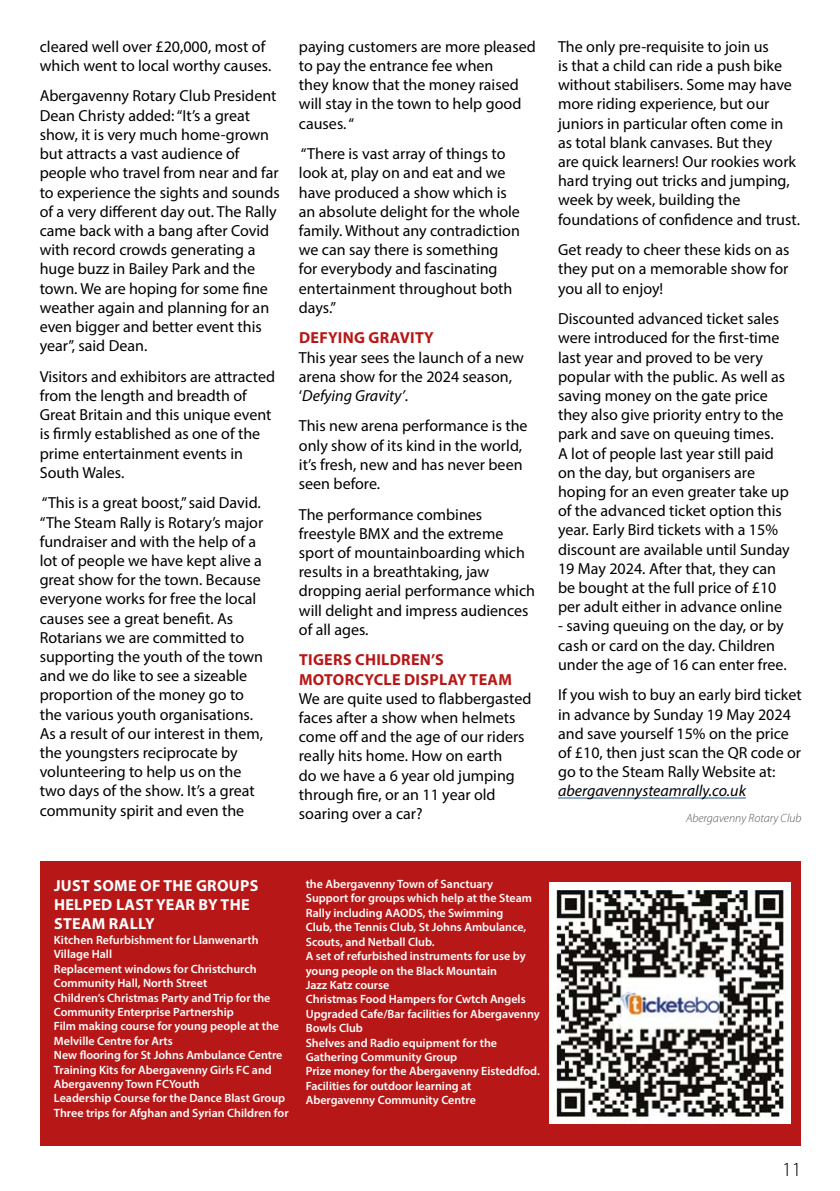
<style>
.page{position:relative;width:840px;height:1191px;background:#fff}
.page>*{position:absolute;margin:0;border:0;box-sizing:border-box;transform-origin:0 0}
.t1{font:300 20px "Myriad Pro";color:#000}
.t2{font:16px/19.2px "Myriad Pro";color:#000}
.t3{font:700 16px/19.2px "Myriad Pro";letter-spacing:.02em;color:#b71817}
.t4{font:700 16px/19.2px "Myriad Pro";letter-spacing:.02em;color:#fff}
.t5{font:italic 16px "Myriad Pro";color:#000}
.t6{font:600 12px/14.4px "Myriad Pro";color:#fff}
.t7{font:italic 300 12px "Myriad Pro";color:#575756}
.s1{font-style:italic}
</style>
<div class="page">
<div style="left:40px;top:860px;width:759px;height:285px;background:#b71817"></div>
<hr style="left:557px;top:797px;width:188px;height:1px;background:#275b9b">
<img style="left:549px;top:882px;width:241px;height:241px">
<p class="t2" style="left:40px;top:36px;width:233px">cleared well over £20,000, most of which went to local worthy causes.</p>
<p class="t2" style="left:40px;top:86px;width:241px">Abergavenny Rotary Club President<br>Dean Christy added: “It’s a great show, it is very much home-grown but attracts a vast audience of people who travel from near and far to experience the sights and sounds of a very different day out. The Rally came back with a bang after Covid with record crowds generating a huge buzz in Bailey Park and the town. We are hoping for some fine weather again and planning for an even bigger and better event this year”, said Dean.</p>
<p class="t2" style="left:40px;top:366px;width:237px">Visitors and exhibitors are attracted from the length and breadth of<br>Great Britain and this unique event is firmly established as one of the prime entertainment events in<br>South Wales.</p>
<p class="t2" style="left:40px;top:493px;width:225px">“This is a great boost,” said David. “The Steam Rally is Rotary’s major fundraiser and with the help of a lot of people we have kept alive a great show for the town. Because everyone works for free the local causes see a great benefit. As<br>Rotarians we are committed to supporting the youth of the town and we do like to see a sizeable proportion of the money go to the various youth organisations.<br>As a result of our interest in them, the youngsters reciprocate by volunteering to help us on the two days of the show. It’s a great community spirit and even the</p>
<p class="t2" style="left:299px;top:36px;width:238px">paying customers are more pleased to pay the entrance fee when<br>they know that the money raised will stay in the town to help good causes. “</p>
<p class="t2" style="left:299px;top:144px;width:222px">“There is vast array of things to look at, play on and eat and we have produced a show which is an absolute delight for the whole family. Without any contradiction we can say there is something for everybody and fascinating entertainment throughout both days.”</p>
<p class="t3" style="left:299px;top:328px;width:136px">DEFYING GRAVITY</p>
<p class="t2" style="left:299px;top:347px;width:226px">This year sees the launch of a new arena show for the 2024 season, ‘<span class="s1">Defying Gravity’</span>.</p>
<p class="t2" style="left:299px;top:416px;width:230px">This new arena performance is the only show of its kind in the world, it’s fresh, new and has never been seen before.</p>
<p class="t2" style="left:299px;top:504px;width:237px">The performance combines freestyle BMX and the extreme sport of mountainboarding which results in a breathtaking, jaw dropping aerial performance which will delight and impress audiences of all ages.</p>
<p class="t3" style="left:299px;top:650px;width:214px">TIGERS CHILDREN’S<br>MOTORCYCLE DISPLAY TEAM</p>
<p class="t2" style="left:299px;top:688px;width:234px">We are quite used to flabbergasted faces after a show when helmets come off and the age of our riders really hits home. How on earth<br>do we have a 6 year old jumping through fire, or an 11 year old soaring over a car?</p>
<p class="t2" style="left:557px;top:36px;width:243px">The only pre-requisite to join us<br>is that a child can ride a push bike without stabilisers. Some may have more riding experience, but our juniors in particular often come in as total blank canvases. But they<br>are quick learners! Our rookies work hard trying out tricks and jumping, week by week, building the foundations of confidence and trust.</p>
<p class="t2" style="left:557px;top:240px;width:233px;text-align:justify">Get ready to cheer these kids on as they put on a memorable show for you all to enjoy!</p>
<p class="t2" style="left:557px;top:309px;width:233px">Discounted advanced ticket sales were introduced for the first-time last year and proved to be very popular with the public. As well as saving money on the gate price they also give priority entry to the park and save on queuing times.<br>A lot of people last year still paid on the day, but organisers are hoping for an even greater take up of the advanced ticket option this year. Early Bird tickets with a 15% discount are available until Sunday 19 May 2024. After that, they can be bought at the full price of £10 per adult either in advance online</p>
<p class="t2" style="left:557px;top:616px;width:230px">- saving queuing on the day, or by cash or card on the day. Children under the age of 16 can enter free.</p>
<p class="t2" style="left:557px;top:685px;width:245px">If you wish to buy an early bird ticket in advance by Sunday 19 May 2024 and save yourself 15% on the price of £10, then just scan the QR code or go to the Steam Rally Website at:</p>
<p class="t5" style="left:557px;top:781px;width:189px">abergavennysteamrally.co.uk</p>
<p class="t7" style="left:685px;top:811px;width:117px">Abergavenny Rotary Club</p>
<p class="t4" style="left:54px;top:875px;width:206px">JUST SOME OF THE GROUPS<br>HELPED LAST YEAR BY THE<br>STEAM RALLY</p>
<p class="t6" style="left:54px;top:932px;width:236px">Kitchen Refurbishment for Llanwenarth Village Hall<br>Replacement windows for Christchurch Community Hall, North Street<br>Children’s Christmas Party and Trip for the Community Enterprise Partnership<br>Film making course for young people at the Melville Centre for Arts<br>New flooring for St Johns Ambulance Centre Training Kits for Abergavenny Girls FC and Abergavenny Town FCYouth<br>Leadership Course for the Dance Blast Group Three trips for Afghan and Syrian Children for</p>
<p class="t6" style="left:305px;top:876px;width:235px">the Abergavenny Town of Sanctuary<br>Support for groups which help at the Steam Rally including AAODS, the Swimming<br>Club, the Tennis Club, St Johns Ambulance, Scouts, and Netball Club.<br>A set of refurbished instruments for use by young people on the Black Mountain<br>Jazz Katz course<br>Christmas Food Hampers for Cwtch Angels Upgraded Cafe/Bar facilities for Abergavenny Bowls Club<br>Shelves and Radio equipment for the Gathering Community Group<br>Prize money for the Abergavenny Eisteddfod.<br>Facilities for outdoor learning at Abergavenny Community Centre</p>
<p class="t1" style="left:781px;top:1156px;width:21px">11</p>
</div>
